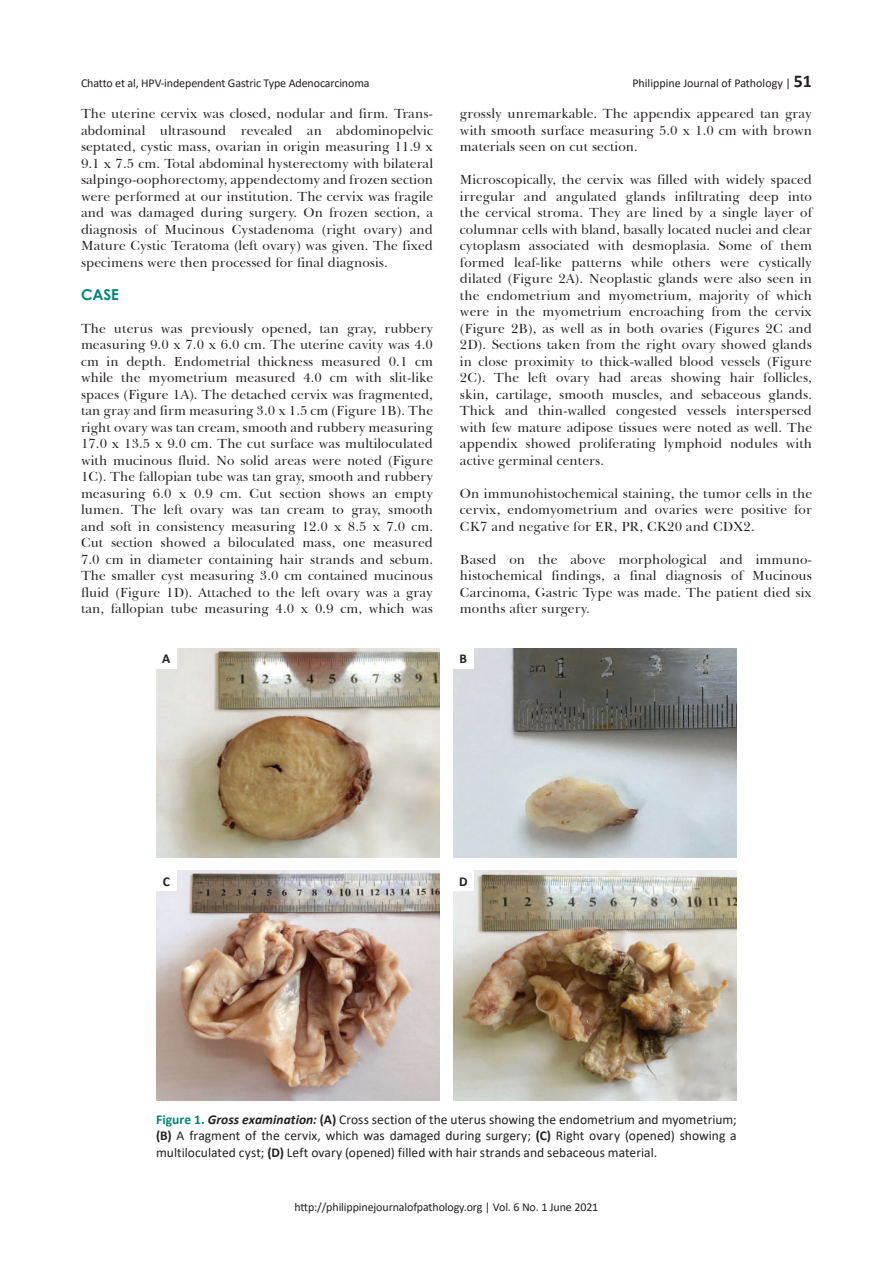
<style>
.page{position:relative;width:893px;height:1263px;background:#fff}
.page>*{position:absolute;margin:0;border:0;box-sizing:border-box;transform-origin:0 0}
.t1{font:700 15px "Century Gothic";color:#008575}
.t2{font:13.5px/16.5px "Baskerville BT";letter-spacing:.005em;color:#231f20;text-align:justify}
.t3{font:13.5px/16.5px "Calibri";color:#231f20;text-align:justify}
.t4{font:700 13.5px "Calibri";color:#231f20}
.t5{font:12px "Calibri";letter-spacing:-.01em;color:#231f20}
.s1{font-weight:700;font-size:18px}
.s2{font-weight:700;color:#008575}
.s3{font-weight:700;font-style:italic}
.s4{font-weight:700}
</style>
<div class="page">
<img style="left:453px;top:871px;width:284px;height:229px">
<img style="left:453px;top:648px;width:284px;height:209px">
<img style="left:156px;top:871px;width:284px;height:229px">
<img style="left:156px;top:648px;width:284px;height:209px">
<div style="left:156px;top:648px;width:20px;height:20px;background:#fff"></div>
<div style="left:156px;top:871px;width:20px;height:20px;background:#fff"></div>
<div style="left:453px;top:648px;width:20px;height:20px;background:#fff"></div>
<div style="left:453px;top:871px;width:20px;height:20px;background:#fff"></div>
<p class="t5" style="left:81px;top:75px;width:290px">Chatto et al, HPV-independent Gastric Type Adenocarcinoma</p>
<p class="t5" style="left:632px;top:75px;width:181px">Philippine Journal of Pathology | <span class="s1">51</span></p>
<p class="t2" style="left:81px;top:105px;width:354px">The uterine cervix was closed, nodular and firm. Trans&shy;abdominal ultrasound revealed an abdominopelvic septated, cystic mass, ovarian in origin measuring 11.9 x 9.1 x 7.5 cm. Total abdominal hysterectomy with bilateral salpingo-oophorectomy, appendectomy and frozen section were performed at our institution. The cervix was fragile and was damaged during surgery. On frozen section, a diagnosis of Mucinous Cystadenoma (right ovary) and Mature Cystic Teratoma (left ovary) was given. The fixed specimens were then processed for final diagnosis.</p>
<p class="t1" style="left:81px;top:283px;width:39px">CASE</p>
<p class="t2" style="left:81px;top:320px;width:354px">The uterus was previously opened, tan gray, rubbery measuring 9.0 x 7.0 x 6.0 cm. The uterine cavity was 4.0 cm in depth. Endometrial thickness measured 0.1 cm while the myometrium measured 4.0 cm with slit-like spaces (Figure 1A). The detached cervix was fragmented, tan gray and firm measuring 3.0 x 1.5 cm (Figure 1B). The right ovary was tan cream, smooth and rubbery measuring 17.0 x 13.5 x 9.0 cm. The cut surface was multiloculated with mucinous fluid. No solid areas were noted (Figure 1C). The fallopian tube was tan gray, smooth and rubbery measuring 6.0 x 0.9 cm. Cut section shows an empty lumen. The left ovary was tan cream to gray, smooth and soft in consistency measuring 12.0 x 8.5 x 7.0 cm.<br>Cut section showed a biloculated mass, one measured 7.0 cm in diameter containing hair strands and sebum.<br>The smaller cyst measuring 3.0 cm contained mucinous fluid (Figure 1D). Attached to the left ovary was a gray tan, fallopian tube measuring 4.0 x 0.9 cm, which was</p>
<p class="t4" style="left:162px;top:649px;width:10px">A</p>
<p class="t2" style="left:460px;top:105px;width:354px">grossly unremarkable. The appendix appeared tan gray with smooth surface measuring 5.0 x 1.0 cm with brown materials seen on cut section.</p>
<p class="t2" style="left:460px;top:171px;width:354px">Microscopically, the cervix was filled with widely spaced irregular and angulated glands infiltrating deep into the cervical stroma. They are lined by a single layer of columnar cells with bland, basally located nuclei and clear cytoplasm associated with desmoplasia. Some of them formed leaf-like patterns while others were cystically dilated (Figure 2A). Neoplastic glands were also seen in the endometrium and myometrium, majority of which were in the myometrium encroaching from the cervix (Figure 2B), as well as in both ovaries (Figures 2C and 2D). Sections taken from the right ovary showed glands in close proximity to thick-walled blood vessels (Figure 2C). The left ovary had areas showing hair follicles, skin, cartilage, smooth muscles, and sebaceous glands.<br>Thick and thin-walled congested vessels interspersed with few mature adipose tissues were noted as well. The appendix showed proliferating lymphoid nodules with active germinal centers.</p>
<p class="t2" style="left:460px;top:485px;width:354px">On immunohistochemical staining, the tumor cells in the cervix, endomyometrium and ovaries were positive for CK7 and negative for ER, PR, CK20 and CDX2.</p>
<p class="t2" style="left:460px;top:551px;width:354px">Based on the above morphological and immuno&shy;histochemical findings, a final diagnosis of Mucinous Carcinoma, Gastric Type was made. The patient died six months after surgery.</p>
<p class="t4" style="left:460px;top:649px;width:9px">B</p>
<p class="t4" style="left:163px;top:872px;width:9px">C</p>
<p class="t4" style="left:459px;top:872px;width:10px">D</p>
<p class="t3" style="left:156px;top:1111px;width:582px"><span class="s2">Figure 1.</span> <span class="s3">Gross examination:</span> <span class="s4">(A)</span> Cross section of the uterus showing the endometrium and myometrium; <span class="s4">(B)</span> A fragment of the cervix, which was damaged during surgery; <span class="s4">(C)</span> Right ovary (opened) showing a multiloculated cyst; <span class="s4">(D)</span> Left ovary (opened) filled with hair strands and sebaceous material.</p>
<p class="t5" style="left:294px;top:1198px;width:305px">http://philippinejournalofpathology.org | Vol. 6 No. 1 June 2021</p>
</div>
